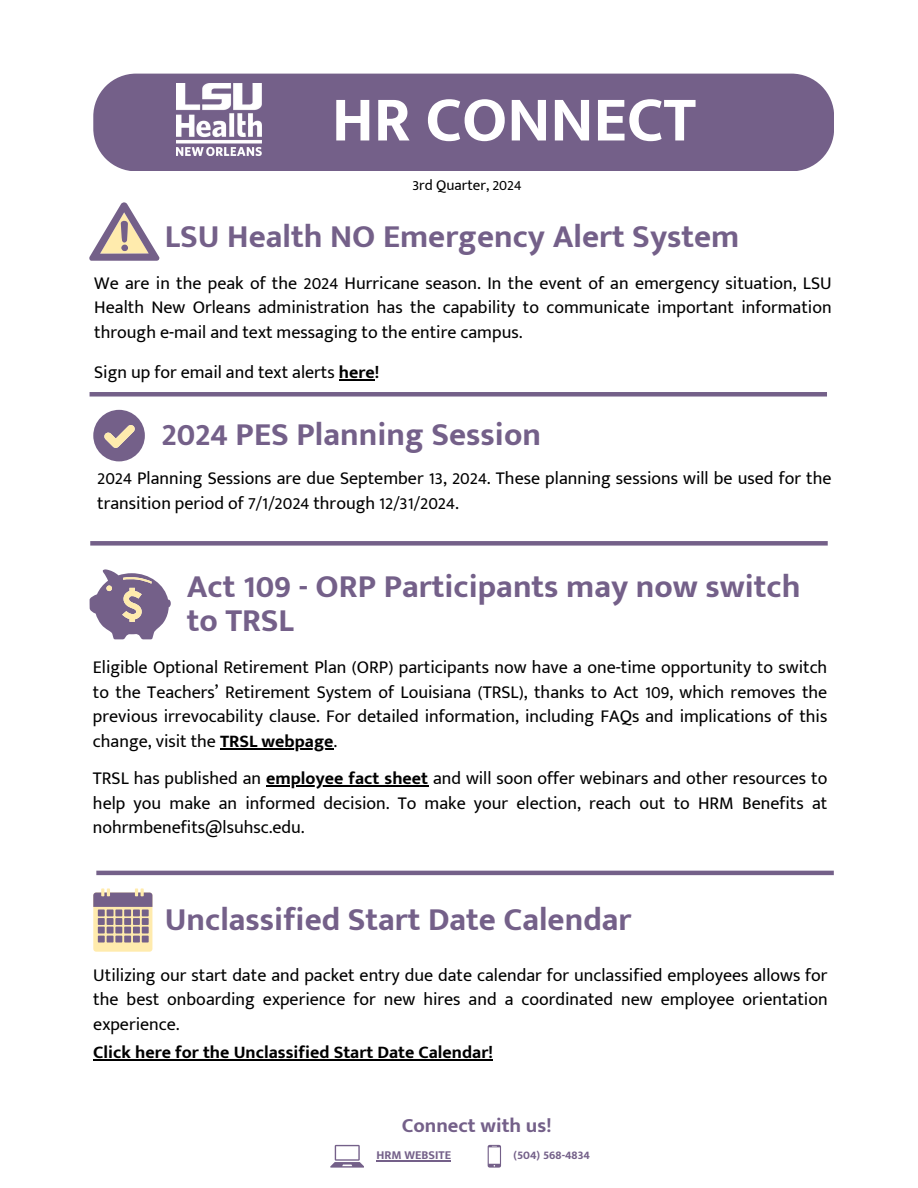
<style>
.page{position:relative;width:918px;height:1188px;background:#fff}
.page>*{position:absolute;margin:0;border:0;box-sizing:border-box;transform-origin:0 0}
.t1{font:700 64.35px "Mukta Mahee";color:#fff}
.t2{font:700 33px/34.8px "Mukta Mahee";color:#746089}
.t3{font:700 20.55px "Mukta Mahee";color:#746089}
.t4{font:18px/24.8px "Mukta Mahee";color:#000;text-align:justify}
.t5{font:700 18px "Mukta Mahee";color:#000}
.t6{font:15px "Mukta Mahee";color:#000}
.t7{font:700 12.3px "Mukta Mahee";color:#746089}
.s1{font-weight:700}
</style>
<div class="page">
<div style="left:93px;top:74px;width:741px;height:97px;background:#746089"></div>
<img style="left:176px;top:84px;width:86px;height:72px">
<svg style="left:330px;top:1145px;width:34px;height:22px"></svg>
<svg style="left:488px;top:1145px;width:13px;height:22px"></svg>
<div style="left:90px;top:392px;width:737px;height:5px;background:#746089"></div>
<div style="left:90px;top:541px;width:738px;height:5px;background:#746089"></div>
<hr style="left:376px;top:1160px;width:75px;height:1px;background:#746089">
<svg style="left:89px;top:202px;width:71px;height:59px"></svg>
<hr style="left:339px;top:379px;width:36px;height:1px;background:#000">
<svg style="left:90px;top:569px;width:81px;height:70px"></svg>
<hr style="left:220px;top:749px;width:114px;height:1px;background:#000">
<hr style="left:266px;top:785px;width:162px;height:2px;background:#000">
<svg style="left:93px;top:410px;width:52px;height:51px"></svg>
<hr style="left:96px;top:871px;width:738px;height:4px;background:#746089">
<svg style="left:93px;top:893px;width:59px;height:58px;background:#f4e0aa"></svg>
<svg style="left:93px;top:888px;width:59px;height:19px"></svg>
<div style="left:98px;top:910px;width:7px;height:6px;background:#746089"></div>
<div style="left:107px;top:910px;width:7px;height:6px;background:#746089"></div>
<div style="left:115px;top:910px;width:7px;height:6px;background:#746089"></div>
<div style="left:124px;top:910px;width:7px;height:6px;background:#746089"></div>
<div style="left:133px;top:910px;width:7px;height:6px;background:#746089"></div>
<div style="left:142px;top:910px;width:7px;height:6px;background:#746089"></div>
<div style="left:98px;top:918px;width:7px;height:7px;background:#746089"></div>
<div style="left:107px;top:918px;width:7px;height:7px;background:#746089"></div>
<div style="left:115px;top:918px;width:7px;height:7px;background:#746089"></div>
<div style="left:124px;top:918px;width:7px;height:7px;background:#746089"></div>
<div style="left:133px;top:918px;width:7px;height:7px;background:#746089"></div>
<div style="left:142px;top:918px;width:7px;height:7px;background:#746089"></div>
<div style="left:98px;top:927px;width:7px;height:6px;background:#746089"></div>
<div style="left:107px;top:927px;width:7px;height:6px;background:#746089"></div>
<div style="left:115px;top:927px;width:7px;height:6px;background:#746089"></div>
<div style="left:124px;top:927px;width:7px;height:6px;background:#746089"></div>
<div style="left:133px;top:927px;width:7px;height:6px;background:#746089"></div>
<div style="left:142px;top:927px;width:7px;height:6px;background:#746089"></div>
<div style="left:98px;top:936px;width:7px;height:7px;background:#746089"></div>
<div style="left:107px;top:936px;width:7px;height:7px;background:#746089"></div>
<div style="left:115px;top:936px;width:7px;height:7px;background:#746089"></div>
<div style="left:124px;top:936px;width:7px;height:7px;background:#746089"></div>
<div style="left:133px;top:936px;width:7px;height:7px;background:#746089"></div>
<div style="left:142px;top:936px;width:7px;height:7px;background:#746089"></div>
<hr style="left:93px;top:1059px;width:400px;height:1px;background:#000">
<h1 class="t1" style="left:332px;top:81px;width:366px">HR CONNECT</h1>
<h5 class="t6" style="left:412px;top:176px;width:111px">3rd Quarter, 2024</h5>
<h5 class="t2" style="left:165px;top:219px;width:576px">LSU Health NO Emergency Alert System</h5>
<p class="t4" style="left:94px;top:270px;width:739px">We are in the peak of the 2024 Hurricane season. In the event of an emergency situation, LSU Health New Orleans administration has the capability to communicate important information through e-mail and text messaging to the entire campus.</p>
<h2 class="t4" style="left:94px;top:360px;width:287px">Sign up for email and text alerts <span class="s1">here!</span></h2>
<p class="t2" style="left:161px;top:416px;width:381px">2024 PES Planning Session</p>
<h5 class="t4" style="left:97px;top:466px;width:736px">2024 Planning Sessions are due September 13, 2024. These planning sessions will be used for the transition period of 7/1/2024 through 12/31/2024.</h5>
<h5 class="t2" style="left:187px;top:568px;width:615px">Act 109 - ORP Participants may now switch to TRSL</h5>
<p class="t4" style="left:93px;top:654px;width:736px">Eligible Optional Retirement Plan (ORP) participants now have a one-time opportunity to switch to the Teachers’ Retirement System of Louisiana (TRSL), thanks to Act 109, which removes the previous irrevocability clause. For detailed information, including FAQs and implications of this change, visit the <span class="s1">TRSL webpage</span>.</p>
<h2 class="t4" style="left:93px;top:765px;width:736px">TRSL has published an <span class="s1">employee fact sheet</span> and will soon offer webinars and other resources to</h2>
<h5 class="t4" style="left:93px;top:790px;width:736px">help you make an informed decision. To make your election, reach out to HRM Benefits at nohrmbenefits@lsuhsc.edu.</h5>
<p class="t2" style="left:165px;top:901px;width:468px">Unclassified Start Date Calendar</p>
<h5 class="t4" style="left:93px;top:962px;width:736px">Utilizing our start date and packet entry due date calendar for unclassified employees allows for the best onboarding experience for new hires and a coordinated new employee orientation experience.</h5>
<h4 class="t5" style="left:93px;top:1041px;width:401px">Click here for the Unclassified Start Date Calendar!</h4>
<h6 class="t3" style="left:402px;top:1113px;width:151px">Connect with us!</h6>
<p class="t7" style="left:376px;top:1148px;width:76px">HRM WEBSITE</p>
<h2 class="t7" style="left:513px;top:1148px;width:78px">(504) 568-4834</h2>
</div>
